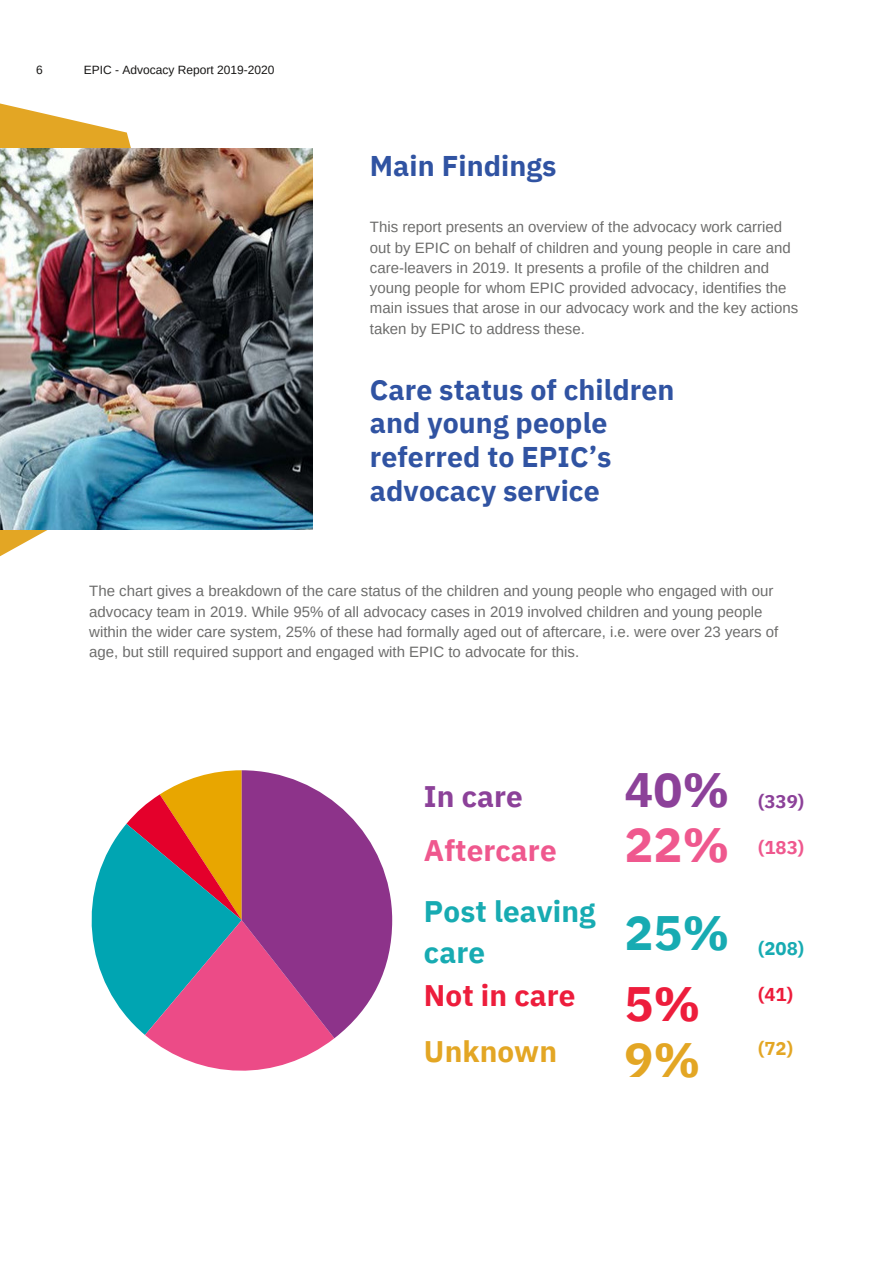
<style>
.page{position:relative;width:893px;height:1264px;background:#fff}
.page>*{position:absolute;margin:0;border:0;box-sizing:border-box;transform-origin:0 0}
.t1{font:700 48.15px "IBM Plex Sans";color:#8c4199}
.t2{font:700 48.15px "IBM Plex Sans";color:#ef588e}
.t3{font:700 48.15px "IBM Plex Sans";color:#17abb2}
.t4{font:700 48.15px "IBM Plex Sans";color:#ed1d3c}
.t5{font:700 48.15px "IBM Plex Sans";color:#e3a624}
.t6{font:700 29.7px/40.3px "IBM Plex Sans";letter-spacing:.005em;color:#17abb2}
.t7{font:700 29.7px "IBM Plex Sans";letter-spacing:.005em;color:#ef588e}
.t8{font:700 29.7px "IBM Plex Sans";letter-spacing:.005em;color:#ed1d3c}
.t9{font:700 29.7px "IBM Plex Sans";letter-spacing:.005em;color:#e3a624}
.t10{font:700 29.7px "IBM Plex Sans";letter-spacing:.005em;color:#8c4199}
.t11{font:700 28.5px/33.8px "IBM Plex Sans";letter-spacing:.005em;color:#3053a2}
.t12{font:700 18.6px "IBM Plex Sans";color:#8c4199}
.t13{font:700 18.6px "IBM Plex Sans";color:#ef588e}
.t14{font:700 18.6px "IBM Plex Sans";color:#17abb2}
.t15{font:700 18.6px "IBM Plex Sans";color:#ed1d3c}
.t16{font:700 18.6px "IBM Plex Sans";color:#e3a624}
.t17{font:15px/20.2px "Arimo";color:#6d6d6c}
.t18{font:12px "Arimo";color:#171615}
</style>
<div class="page">
<svg style="left:0;top:103px;width:208px;height:453px"></svg>
<svg style="left:91px;top:770px;width:301px;height:301px"></svg>
<img style="left:0;top:149px;width:312px;height:380px">
<p class="t18" style="left:36px;top:63px;width:8px">6</p>
<p class="t18" style="left:84px;top:63px;width:192px">EPIC - Advocacy Report 2019-2020</p>
<h3 class="t11" style="left:370px;top:149px;width:188px">Main Findings</h3>
<p class="t17" style="left:370px;top:217px;width:430px">This report presents an overview of the advocacy work carried out by EPIC on behalf of children and young people in care and care-leavers in 2019. It presents a profile of the children and young people for whom EPIC provided advocacy, identifies the main issues that arose in our advocacy work and the key actions taken by EPIC to address these.</p>
<h3 class="t11" style="left:370px;top:372px;width:306px">Care status of children and young people referred to EPIC’s advocacy service</h3>
<p class="t17" style="left:89px;top:581px;width:690px">The chart gives a breakdown of the care status of the children and young people who engaged with our advocacy team in 2019. While 95% of all advocacy cases in 2019 involved children and young people within the wider care system, 25% of these had formally aged out of aftercare, i.e. were over 23 years of age, but still required support and engaged with EPIC to advocate for this.</p>
<h2 class="t10" style="left:424px;top:776px;width:100px">In care</h2>
<h2 class="t7" style="left:424px;top:830px;width:134px">Aftercare</h2>
<h2 class="t6" style="left:424px;top:891px;width:173px">Post leaving care</h2>
<h2 class="t8" style="left:424px;top:975px;width:153px">Not in care</h2>
<h2 class="t9" style="left:424px;top:1031px;width:134px">Unknown</h2>
<h1 class="t1" style="left:624px;top:757px;width:107px">40%</h1>
<h1 class="t2" style="left:624px;top:813px;width:107px">22%</h1>
<h1 class="t3" style="left:624px;top:900px;width:107px">25%</h1>
<h1 class="t4" style="left:624px;top:971px;width:78px">5%</h1>
<h1 class="t5" style="left:624px;top:1027px;width:78px">9%</h1>
<p class="t12" style="left:758px;top:789px;width:48px">(339)</p>
<p class="t13" style="left:758px;top:835px;width:48px">(183)</p>
<p class="t14" style="left:758px;top:935px;width:48px">(208)</p>
<p class="t15" style="left:758px;top:981px;width:36px">(41)</p>
<p class="t16" style="left:758px;top:1035px;width:36px">(72)</p>
</div>
